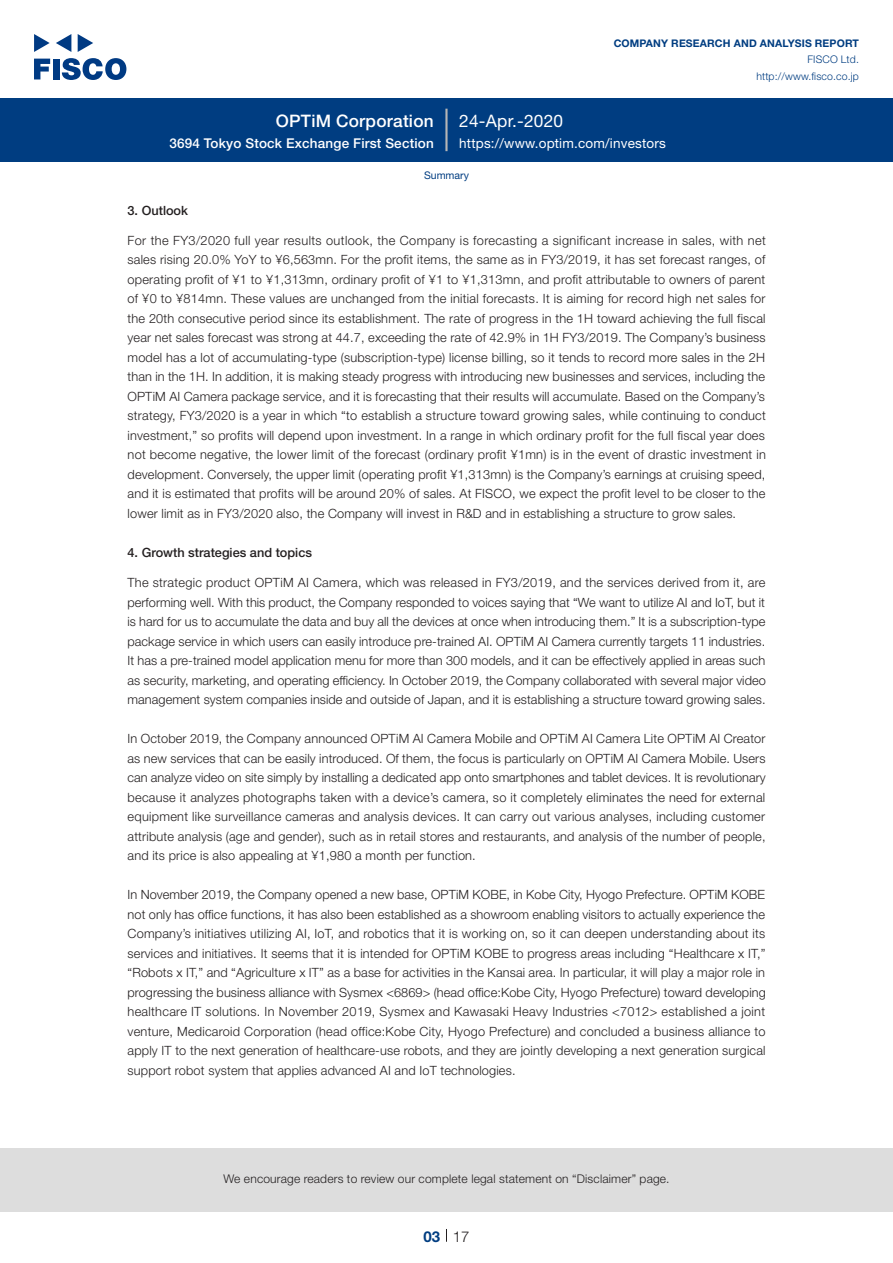
<style>
.page{position:relative;width:893px;height:1263px;background:#fff}
.page>*{position:absolute;margin:0;border:0;box-sizing:border-box;transform-origin:0 0}
.t1{font:500 17.25px "Helvetica Neue LT Std";letter-spacing:.015em;color:#fff}
.t2{font:17.25px "Helvetica Neue LT Std";letter-spacing:.015em;color:#fff}
.t3{font:300 15px "Helvetica Neue LT Std";color:#231f20}
.t4{font:700 15px "Helvetica Neue LT Std";color:#003d81}
.t5{font:500 13.5px "Helvetica Neue LT Std";letter-spacing:.015em;color:#fff}
.t6{font:13.5px "Helvetica Neue LT Std";letter-spacing:.015em;color:#fff}
.t7{font:300 12.75px/19.5px "Helvetica Neue LT Std";letter-spacing:.015em;color:#231f20;text-align:justify}
.t8{font:500 12.75px "Helvetica Neue LT Std";color:#231f20}
.t9{font:300 12px "Helvetica Neue LT Std";letter-spacing:.015em;color:#231f20}
.t10{font:700 10.5px "Helvetica Neue LT Std";letter-spacing:.015em;color:#003d81}
.t11{font:300 10.5px/16.5px "Helvetica Neue LT Std";letter-spacing:.015em;color:#003d81;text-align:right}
.t12{font:10.5px "Helvetica Neue LT Std";color:#003d81}
</style>
<div class="page">
<div style="left:0;top:1148px;width:893px;height:64px;background:#ddd"></div>
<svg style="left:34px;top:59px;width:16px;height:20px"></svg>
<div style="left:53px;top:59px;width:6px;height:20px;background:#003a83"></div>
<svg style="left:62px;top:58px;width:64px;height:22px"></svg>
<svg style="left:34px;top:34px;width:16px;height:18px"></svg>
<svg style="left:78px;top:34px;width:15px;height:18px"></svg>
<svg style="left:56px;top:34px;width:15px;height:18px"></svg>
<div style="left:0;top:98px;width:893px;height:64px;background:#003d81"></div>
<hr style="left:445px;top:109px;width:3px;height:42px;background:#b5b5b6">
<svg style="left:446px;top:1229px;width:1px;height:13px"></svg>
<h1 class="t1" style="left:276px;top:110px;width:159px">OPTiM Corporation</h1>
<p class="t5" style="left:169px;top:135px;width:266px">3694 Tokyo Stock Exchange First Section</p>
<h1 class="t2" style="left:459px;top:110px;width:105px">24-Apr.-2020</h1>
<p class="t10" style="left:614px;top:37px;width:247px">COMPANY RESEARCH AND ANALYSIS REPORT</p>
<p class="t11" style="left:756px;top:51px;width:104px">FISCO Ltd. http://www.fisco.co j p.</p>
<p class="t6" style="left:459px;top:135px;width:208px">https://www.optim.com/investors</p>
<p class="t12" style="left:424px;top:169px;width:46px">Summary</p>
<p class="t8" style="left:128px;top:203px;width:62px">3. Outlook</p>
<p class="t7" style="left:128px;top:230px;width:640px">For the FY3/2020 full year results outlook, the Company is forecasting a significant increase in sales, with net sales rising 20.0% YoY to ¥6,563mn. For the profit items, the same as in FY3/2019, it has set forecast ranges, of operating profit of ¥1 to ¥1,313mn, ordinary profit of ¥1 to ¥1,313mn, and profit attributable to owners of parent of ¥0 to ¥814mn. These values are unchanged from the initial forecasts isIt. aiming for record high net sales for the 20th consecutive period since its establishment. The rate of progress in the H1 toward achieving the full fiscal year net sales forecast was strong at 44.7, exceeding the rate of 42.9% in H1 FY3/2019. The Company s’ business model has a lot of accumulating-type (subscription-type) license billing, so it tends to record more sales in the H2 than in the H1 In. addition isit, making steady progress with introducing new businesses and services, including the OPTiM AI Camera package service, and isit forecasting that their results will accumulate. Based on the Company s’ strategy, FY3/2020 is a year in which “to establish a structure toward growing sales, while continuing to conduct investment,” so profits will depend upon investment In. a range in which ordinary profit for the full fiscal year does not become negative, the lower limit of the forecast (ordinary profit ¥1mn) is in the event of drastic investment in development. Conversely, the upper limit (operating profit ¥1,313mn) is the Company s’ earnings at cruising speed, and isit estimated that profits will be around 20% of sales. At FISCO, we expect the profit level to be closer to the lower limit as in FY3/2020 also, the Company will invest in R&amp;D and in establishing a structure to grow sales.</p>
<p class="t8" style="left:128px;top:545px;width:186px">4. Growth strategies and topics</p>
<p class="t7" style="left:128px;top:572px;width:640px">The strategic product OPTiM AI Camera, which was released in FY3/2019, and the services derived from ,i t are performing well. With this product, the Company responded to voices saying that “We want to utilize AI and IoT, but it is hard for us to accumulate the data and buy all the devices at once when introducing them.” isIt a subscription-type package service in which users can easily introduce pre-trained AI. OPTiM AI Camera currently targets 11 industries.<br>It has a pre-trained model application menu for more than 300 models, and it can be effectively applied in areas such as security, marketing, and operating efficiency In. October 2019, the Company collaborated with several major video management system companies inside and outside of Japan, and isit establishing a structure toward growing sales.</p>
<p class="t7" style="left:128px;top:728px;width:639px">In October 2019, the Company announced OPTiM AI Camera Mobile and OPTiM AI Camera Lite OPTiM AI Creator as new services that can be easily introduced. Of them, the focus is particularly on OPTiM AI Camera Mobile. Users can analyze video on site simply by installing a dedicated app onto smartphones and tablet devices isIt. revolutionary because it analyzes photographs taken with a device s’ camera, so it completely eliminates the need for external equipment like surveillance cameras and analysis devices It. can carry out various analyses, including customer attribute analysis (age and gender ,) such as in retail stores and restaurants, and analysis of the number of people, and its price is also appealing at ¥1,980 a month per function.</p>
<p class="t7" style="left:128px;top:884px;width:640px">In November 2019, the Company opened a new base, OPTiM KOBE in, Kobe City, Hyogo Prefecture. OPTiM KOBE not only has office functions it, has also been established as a showroom enabling visitors to actually experience the Company s’ initiatives utilizing AI, IoT, and robotics that isit working on, so it can deepen understanding about its services and initiatives It. seems that isit intended for OPTiM KOBE to progress areas including “Healthcare I Tx “, “Robots ITx ,” and “Agriculture ITx ” as a base for activities in the Kansai area In. particular it, will play a major role in progressing the business alliance with Sysmex &lt;6869&gt; (head office:Kobe City, Hyogo Prefecture) toward developing healthcare IT solutions In. November 2019, Sysmex and Kawasaki Heavy Industries &lt;7012&gt; established a joint venture, Medicaroid Corporation (head office:Kobe City, Hyogo Prefecture) and concluded a business alliance to apply IT to the next generation of healthcare-use robots, and they are jointly developing a next generation surgical support robot system that applies advanced AI and IoT technologies.</p>
<p class="t9" style="left:223px;top:1171px;width:448px">We encourage readers to review our complete legal statement on “Disclaimer” page.</p>
<p class="t4" style="left:423px;top:1227px;width:18px">03</p>
<p class="t3" style="left:453px;top:1227px;width:18px">17</p>
</div>
